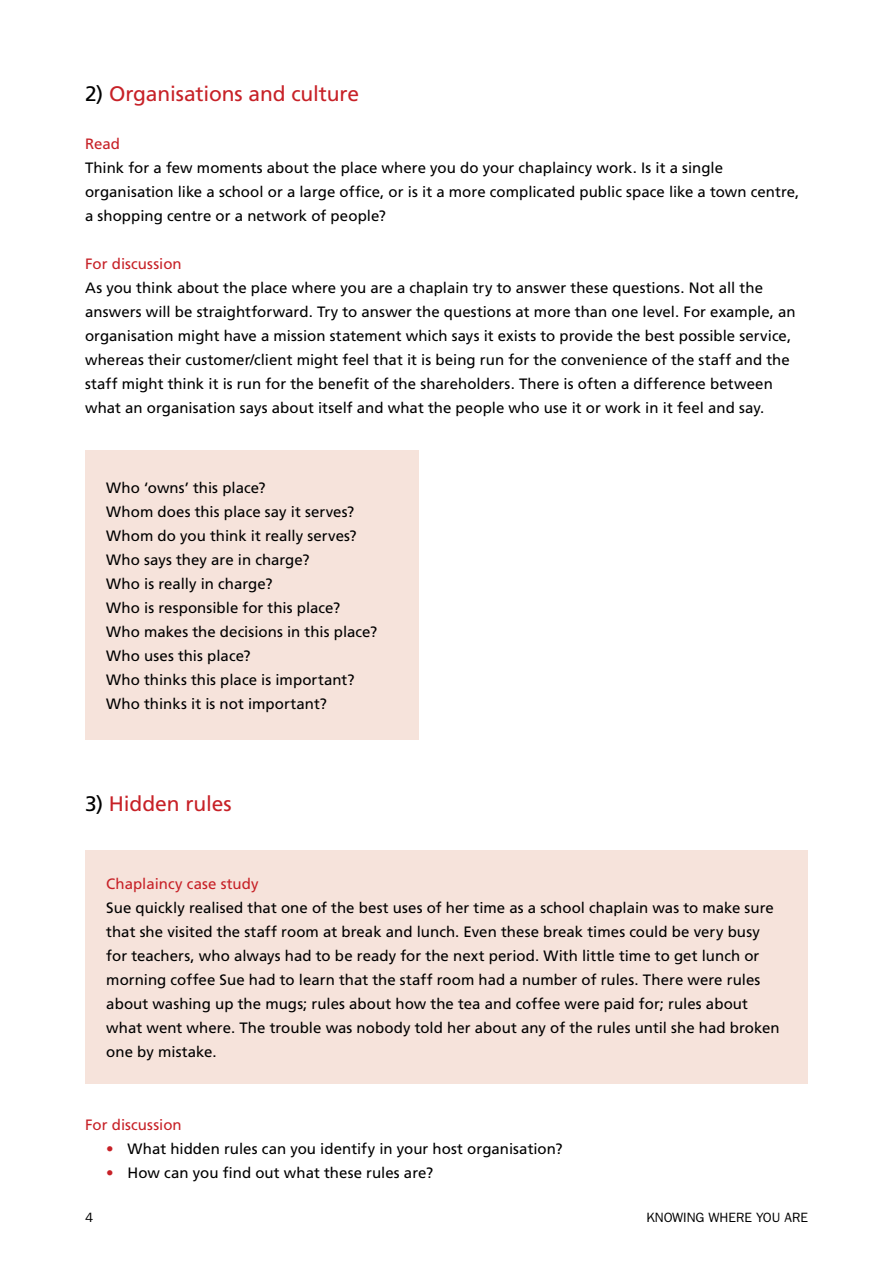
<style>
.page{position:relative;width:893px;height:1263px;background:#fff}
.page>*{position:absolute;margin:0;border:0;box-sizing:border-box;transform-origin:0 0}
.t1{font:21px "Frutiger";letter-spacing:-.01em;color:#c72127}
.t2{font:15px/24px "Frutiger";letter-spacing:.005em;color:#000}
.t3{font:15px "Frutiger";letter-spacing:.005em;color:#c72127}
.t4{font:13.5px "Franklin Gothic";color:#000}
.s1{color:#000}
.s2{color:#c72127}
</style>
<div class="page">
<div style="left:85px;top:451px;width:333px;height:289px;background:#f6e3db"></div>
<div style="left:85px;top:850px;width:723px;height:234px;background:#f6e3db"></div>
<h1 class="t1" style="left:85px;top:81px;width:276px"><span class="s1">2)</span> Organisations and culture</h1>
<p class="t3" style="left:85px;top:135px;width:37px">Read</p>
<p class="t2" style="left:85px;top:156px;width:716px">Think for a few moments about the place where you do your chaplaincy work. Is it a single organisation like a school or a large office, or is it a more complicated public space like a town centre, a shopping centre or a network of people?</p>
<p class="t3" style="left:85px;top:255px;width:98px">For discussion</p>
<p class="t2" style="left:85px;top:276px;width:712px">As you think about the place where you are a chaplain try to answer these questions. Not all the answers will be straightforward. Try to answer the questions at more than one level. For example, an organisation might have a mission statement which says it exists to provide the best possible service, whereas their customer/client might feel that it is being run for the convenience of the staff and the staff might think it is run for the benefit of the shareholders. There is often a difference between what an organisation says about itself and what the people who use it or work in it feel and say.</p>
<p class="t2" style="left:106px;top:476px;width:272px">Who ‘owns’ this place?<br>Whom does this place say it serves?<br>Whom do you think it really serves?<br>Who says they are in charge?<br>Who is really in charge?<br>Who is responsible for this place?<br>Who makes the decisions in this place?<br>Who uses this place?<br>Who thinks this place is important?<br>Who thinks it is not important?</p>
<h1 class="t1" style="left:85px;top:791px;width:148px"><span class="s1">3)</span> Hidden rules</h1>
<p class="t3" style="left:106px;top:875px;width:154px">Chaplaincy case study</p>
<p class="t2" style="left:106px;top:896px;width:675px">Sue quickly realised that one of the best uses of her time as a school chaplain was to make sure that she visited the staff room at break and lunch. Even these break times could be very busy for teachers, who always had to be ready for the next period. With little time to get lunch or morning coffee Sue had to learn that the staff room had a number of rules. There were rules about washing up the mugs; rules about how the tea and coffee were paid for; rules about what went where. The trouble was nobody told her about any of the rules until she had broken one by mistake.</p>
<p class="t3" style="left:85px;top:1115px;width:98px">For discussion</p>
<p class="t2" style="left:106px;top:1136px;width:458px"><span class="s2">•</span> What hidden rules can you identify in your host organisation?</p>
<p class="t2" style="left:106px;top:1160px;width:328px"><span class="s2">•</span> How can you find out what these rules are?</p>
<p class="t4" style="left:85px;top:1210px;width:10px">4</p>
<p class="t4" style="left:646px;top:1210px;width:163px">KNOWING WHERE YOU ARE</p>
</div>
